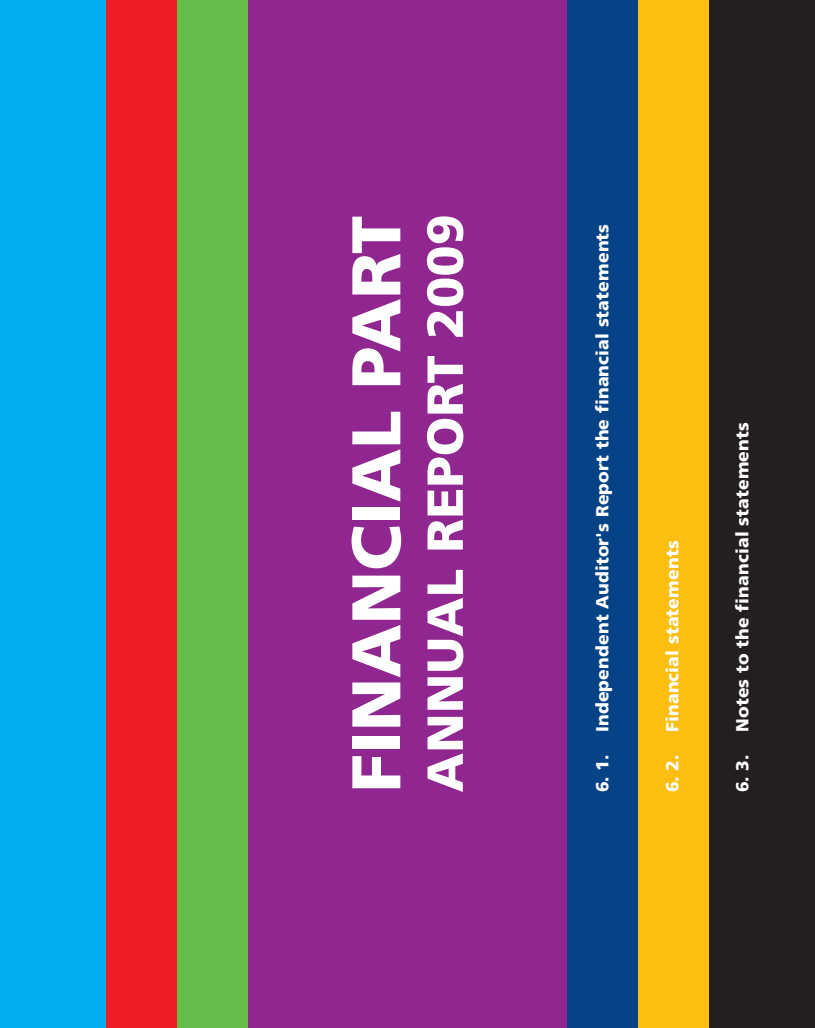
<style>
.page{position:relative;width:815px;height:1028px;background:#00aeef}
.page>*{position:absolute;margin:0;border:0;box-sizing:border-box;transform-origin:0 0}
.t1{font:900 68.75px "Frutiger CE";color:#fff}
.t2{font:900 50.62px "Frutiger CE";letter-spacing:.005em;color:#fff}
.t3{font:900 17.5px "Frutiger CE";letter-spacing:.01em;color:#fff}
</style>
<div class="page">
<div style="left:658px;top:0;width:157px;height:1028px;background:#231f20"></div>
<div style="left:248px;top:0;width:319px;height:1028px;background:#90268f"></div>
<div style="left:106px;top:0;width:71px;height:1028px;background:#ee1d23"></div>
<div style="left:177px;top:0;width:71px;height:1028px;background:#67bd4a"></div>
<div style="left:567px;top:0;width:71px;height:1028px;background:#054286"></div>
<div style="left:638px;top:0;width:71px;height:1028px;background:#fdbe12"></div>
<h1 class="t1" style="left:349px;top:792px;width:578px;rotate:-90deg">FINANCIAL PART</h1>
<h2 class="t2" style="left:425px;top:792px;width:579px;rotate:-90deg">ANNUAL REPORT 2009</h2>
<p class="t3" style="left:595px;top:732px;width:510px;rotate:-90deg">Independent Auditor's Report the financial statements</p>
<p class="t3" style="left:595px;top:792px;width:40px;rotate:-90deg">6. 1.</p>
<p class="t3" style="left:665px;top:732px;width:193px;rotate:-90deg">Financial statements</p>
<p class="t3" style="left:665px;top:792px;width:40px;rotate:-90deg">6. 2.</p>
<p class="t3" style="left:735px;top:732px;width:311px;rotate:-90deg">Notes to the financial statements</p>
<p class="t3" style="left:735px;top:792px;width:40px;rotate:-90deg">6. 3.</p>
</div>
